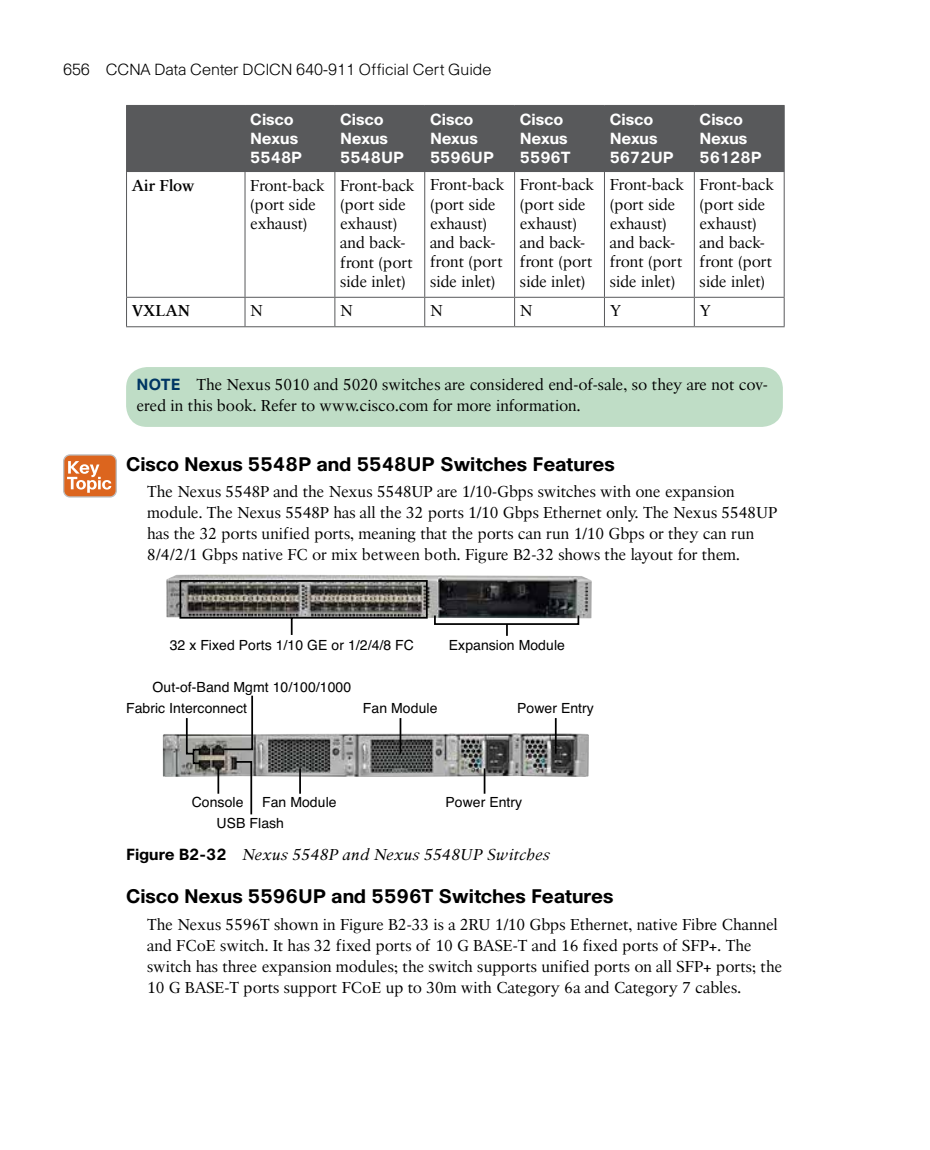
<style>
.page{position:relative;width:930px;height:1150px;background:#fff}
.page>*{position:absolute;margin:0;border:0;box-sizing:border-box;transform-origin:0 0}
.t1{font:700 19.25px "Cisco";color:#000}
.t2{font:15.75px/19.2px "Cisco Serif";color:#000}
.t3{font:700 15.75px/19.2px "Cisco";color:#fff}
.t4{font:300 15.75px "Cisco";color:#000}
.t5{font:italic 15.75px "Cisco Serif";color:#000}
.t6{font:700 15.75px "Cisco Serif";color:#000}
.t7{font:14px/21.3px "Helvetica";letter-spacing:.005em;color:#000}
.s1{font-family:"Cisco";font-weight:700;color:#003663}
.s2{font-family:"Cisco";font-weight:700;font-style:normal}
</style>
<div class="page">
<div style="left:126px;top:367px;width:656px;height:60px;background:#bfddc6;border-radius:21px"></div>
<div style="left:127px;top:106px;width:656px;height:66px;background:#58595b"></div>
<hr style="left:244px;top:106px;width:1px;height:66px;background:#58595b">
<hr style="left:334px;top:106px;width:1px;height:66px;background:#58595b">
<hr style="left:126px;top:172px;width:1px;height:125px;background:#58595b">
<hr style="left:783px;top:172px;width:1px;height:125px;background:#58595b">
<svg style="left:126px;top:298px;width:1px;height:28px"></svg>
<svg style="left:783px;top:298px;width:1px;height:28px"></svg>
<hr style="left:126px;top:326px;width:119px;height:1px;background:#58595b">
<hr style="left:245px;top:326px;width:90px;height:1px;background:#58595b">
<hr style="left:335px;top:326px;width:89px;height:1px;background:#58595b">
<hr style="left:424px;top:326px;width:90px;height:1px;background:#58595b">
<hr style="left:514px;top:326px;width:90px;height:1px;background:#58595b">
<hr style="left:604px;top:326px;width:90px;height:1px;background:#58595b">
<hr style="left:694px;top:326px;width:90px;height:1px;background:#58595b">
<hr style="left:126px;top:105px;width:119px;height:1px;background:#58595b">
<hr style="left:126px;top:106px;width:1px;height:66px;background:#58595b">
<hr style="left:245px;top:105px;width:90px;height:1px;background:#58595b">
<hr style="left:335px;top:105px;width:89px;height:1px;background:#58595b">
<hr style="left:424px;top:105px;width:90px;height:1px;background:#58595b">
<hr style="left:424px;top:106px;width:1px;height:66px;background:#58595b">
<hr style="left:514px;top:105px;width:90px;height:1px;background:#58595b">
<hr style="left:604px;top:105px;width:90px;height:1px;background:#58595b">
<hr style="left:694px;top:105px;width:90px;height:1px;background:#58595b">
<hr style="left:783px;top:106px;width:1px;height:66px;background:#58595b">
<hr style="left:514px;top:106px;width:1px;height:66px;background:#58595b">
<hr style="left:604px;top:106px;width:1px;height:66px;background:#58595b">
<hr style="left:693px;top:106px;width:1px;height:66px;background:#58595b">
<hr style="left:244px;top:172px;width:1px;height:125px;background:#58595b">
<hr style="left:334px;top:172px;width:1px;height:125px;background:#58595b">
<hr style="left:424px;top:172px;width:1px;height:125px;background:#58595b">
<hr style="left:514px;top:172px;width:1px;height:125px;background:#58595b">
<hr style="left:604px;top:172px;width:1px;height:125px;background:#58595b">
<hr style="left:693px;top:172px;width:1px;height:125px;background:#58595b">
<hr style="left:126px;top:297px;width:119px;height:1px;background:#58595b">
<hr style="left:245px;top:297px;width:90px;height:1px;background:#58595b">
<svg style="left:244px;top:298px;width:1px;height:28px"></svg>
<hr style="left:335px;top:297px;width:89px;height:1px;background:#58595b">
<svg style="left:334px;top:298px;width:1px;height:28px"></svg>
<hr style="left:424px;top:297px;width:90px;height:1px;background:#58595b">
<svg style="left:424px;top:298px;width:1px;height:28px"></svg>
<hr style="left:514px;top:297px;width:90px;height:1px;background:#58595b">
<svg style="left:514px;top:298px;width:1px;height:28px"></svg>
<hr style="left:604px;top:297px;width:90px;height:1px;background:#58595b">
<svg style="left:604px;top:298px;width:1px;height:28px"></svg>
<hr style="left:694px;top:297px;width:90px;height:1px;background:#58595b">
<svg style="left:693px;top:298px;width:1px;height:28px"></svg>
<img style="left:166px;top:575px;width:425px;height:43px">
<img style="left:163px;top:733px;width:425px;height:44px">
<svg style="left:178px;top:579px;width:402px;height:216px"></svg>
<div style="left:64px;top:455px;width:52px;height:42px;background:#dc651e;border-radius:6px"></div>
<div style="left:63px;top:454px;width:54px;height:44px;border:1px solid #bcbec0;border-radius:6px"></div>
<svg style="left:67px;top:461px;width:44px;height:32px"></svg>
<p class="t4" style="left:63px;top:60px;width:430px">656 CCNA Data Center DCICN 640-911 Official Cert Guide</p>
<p class="t3" style="left:250px;top:109px;width:53px">Cisco<br>Nexus<br>5548P</p>
<p class="t3" style="left:340px;top:109px;width:66px">Cisco<br>Nexus<br>5548UP</p>
<p class="t3" style="left:430px;top:109px;width:66px">Cisco<br>Nexus<br>5596UP</p>
<p class="t3" style="left:519px;top:109px;width:52px">Cisco<br>Nexus<br>5596T</p>
<p class="t3" style="left:609px;top:109px;width:66px">Cisco<br>Nexus<br>5672UP</p>
<p class="t3" style="left:699px;top:109px;width:64px">Cisco<br>Nexus<br>56128P</p>
<p class="t6" style="left:132px;top:175px;width:64px">Air Flow</p>
<p class="t2" style="left:250px;top:176px;width:76px">Front-back (port side exhaust)</p>
<p class="t2" style="left:340px;top:176px;width:76px">Front-back (port side exhaust) and back&shy;front (port side inlet)</p>
<p class="t2" style="left:430px;top:175px;width:76px">Front-back (port side exhaust) and back&shy;front (port side inlet)</p>
<p class="t2" style="left:519px;top:175px;width:76px">Front-back (port side exhaust) and back&shy;front (port side inlet)</p>
<p class="t2" style="left:609px;top:175px;width:76px">Front-back (port side exhaust) and back&shy;front (port side inlet)</p>
<p class="t2" style="left:699px;top:175px;width:76px">Front-back (port side exhaust) and back&shy;front (port side inlet)</p>
<p class="t6" style="left:132px;top:300px;width:60px">VXLAN</p>
<p class="t2" style="left:250px;top:301px;width:14px">N</p>
<p class="t2" style="left:340px;top:301px;width:14px">N</p>
<p class="t2" style="left:430px;top:301px;width:14px">N</p>
<p class="t2" style="left:519px;top:301px;width:14px">N</p>
<p class="t2" style="left:609px;top:301px;width:13px">Y</p>
<p class="t2" style="left:699px;top:301px;width:13px">Y</p>
<p class="t2" style="left:137px;top:374px;width:632px;line-height:21px"><span class="s1">NOTE</span> The Nexus 5010 and 5020 switches are considered end-of-sale, so they are not cov&shy;ered in this book. Refer to www.cisco.com for more information.</p>
<p class="t1" style="left:126px;top:452px;width:490px">Cisco Nexus 5548P and 5548UP Switches Features</p>
<p class="t2" style="left:147px;top:481px;width:631px;line-height:21px">The Nexus 5548P and the Nexus 5548UP are 1/10-Gbps switches with one expansion module. The Nexus 5548P has all the 32 ports 1/10 Gbps Ethernet only. The Nexus 5548UP has the 32 ports unified ports, meaning that the ports can run 1/10 Gbps or they can run 8/4/2/1 Gbps native FC or mix between both. Figure B2-32 shows the layout for them.</p>
<p class="t7" style="left:170px;top:634px;width:246px">32 x Fixed Ports 1/10 GE or 1/2/4/8 FC</p>
<p class="t7" style="left:449px;top:635px;width:118px">Expansion Module</p>
<p class="t7" style="left:126px;top:676px;width:226px;text-indent:27px">Out-of-Band Mgmt 10/100/1000<br>Fabric Interconnect</p>
<p class="t7" style="left:363px;top:698px;width:76px">Fan Module</p>
<p class="t7" style="left:517px;top:698px;width:78px">Power Entry</p>
<p class="t7" style="left:216px;top:792px;width:69px;text-indent:-25px">Console<br>USB Flash</p>
<p class="t7" style="left:262px;top:792px;width:76px">Fan Module</p>
<p class="t7" style="left:445px;top:792px;width:78px">Power Entry</p>
<p class="t5" style="left:126px;top:844px;width:425px"><span class="s2">Figure B2-32</span> Nexus 5548P and Nexus 5548UP Switches</p>
<p class="t1" style="left:126px;top:884px;width:488px">Cisco Nexus 5596UP and 5596T Switches Features</p>
<p class="t2" style="left:147px;top:914px;width:636px;line-height:21px">The Nexus 5596T shown in Figure B2-33 is a 2RU 1/10 Gbps Ethernet, native Fibre Channel and FCoE switch. It has 32 fixed ports of 10 G BASE-T and 16 fixed ports of SFP+. The switch has three expansion modules; the switch supports unified ports on all SFP+ ports; the 10 G BASE-T ports support FCoE up to 30m with Category 6a and Category 7 cables.</p>
</div>
